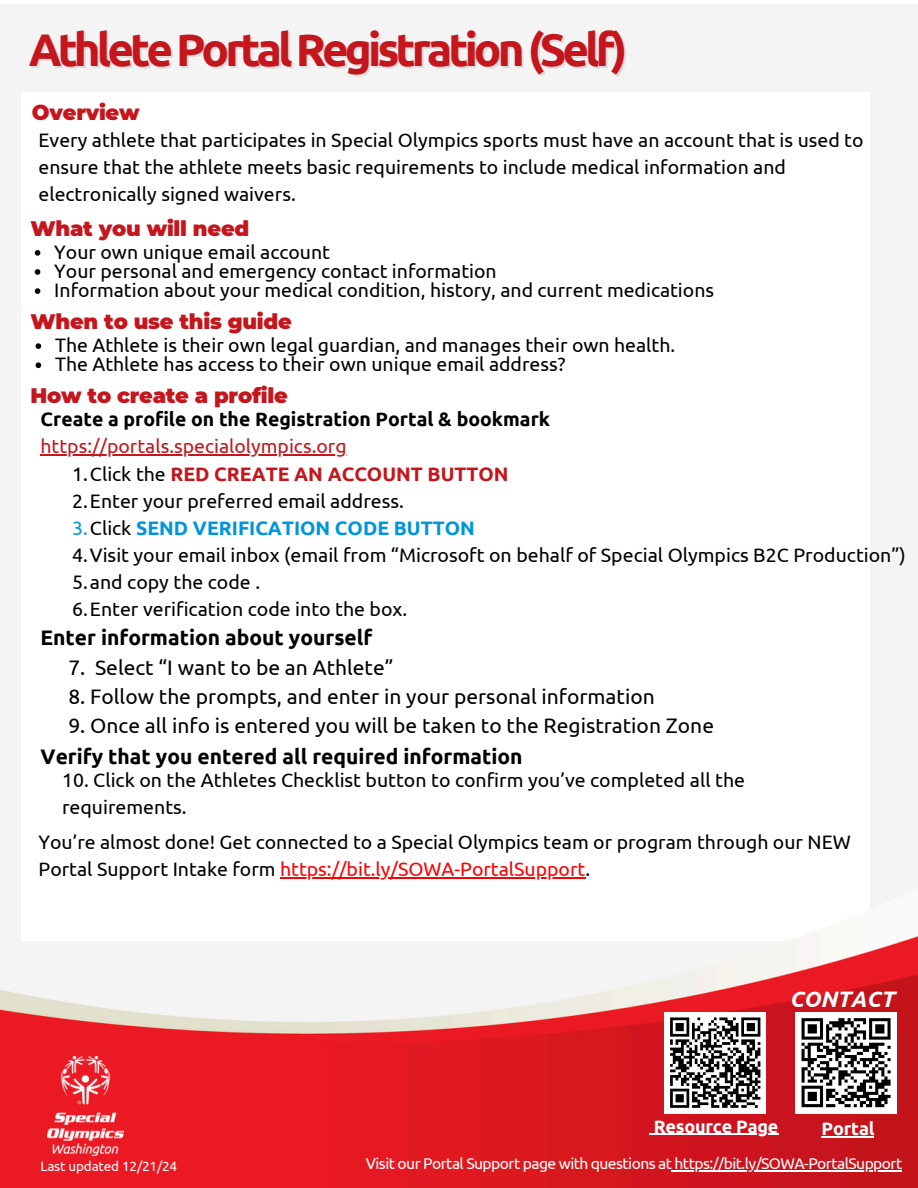
<style>
.page{position:relative;width:918px;height:1188px;background:#fff}
.page>*{position:absolute;margin:0;border:0;box-sizing:border-box;transform-origin:0 0}
.t1{font:700 45.75px "Ubuntu";letter-spacing:-.085em;color:#c4161c}
.t2{font:italic 700 22.35px "Ubuntu";color:#fff}
.t3{font:21px "Ubuntu";color:#000}
.t4{font:700 21px "Ubuntu";color:#000}
.t5{font:900 21px "Montserrat";letter-spacing:-.01em;color:#c4161c}
.t6{font:19.5px/27px "Ubuntu";color:#000}
.t7{font:700 19.5px "Ubuntu";color:#000}
.t8{font:19.5px "Ubuntu";color:#c4161c}
.t9{font:700 19.5px "Ubuntu";color:#c4161c}
.t10{font:700 19.5px "Ubuntu";color:#0095da}
.t11{font:700 18px "Ubuntu";letter-spacing:-.01em;color:#fff}
.t12{font:15.6px "Ubuntu";letter-spacing:-.035em;color:#fff}
.t13{font:13.5px "Ubuntu";letter-spacing:-.01em;color:#fff}
.s1{font-weight:400;color:#000}
.s2{font-weight:400}
.s3{color:#f00}
</style>
<div class="page">
<img style="left:0;top:4px;width:918px;height:1184px">
<img style="left:48px;top:1057px;width:75px;height:99px">
<hr style="left:41px;top:454px;width:306px;height:1px;background:#c4161c">
<svg style="left:35px;top:250px;width:5px;height:6px"></svg>
<svg style="left:35px;top:269px;width:5px;height:6px"></svg>
<svg style="left:35px;top:288px;width:5px;height:6px"></svg>
<svg style="left:36px;top:343px;width:5px;height:6px"></svg>
<svg style="left:36px;top:362px;width:5px;height:6px"></svg>
<hr style="left:280px;top:877px;width:305px;height:1px;background:#f00">
<div style="left:665px;top:1012px;width:101px;height:101px;background:#fff"></div>
<svg style="left:670px;top:1017px;width:91px;height:91px"></svg>
<div style="left:795px;top:1012px;width:102px;height:101px;background:#fff"></div>
<svg style="left:801px;top:1018px;width:90px;height:90px"></svg>
<hr style="left:654px;top:1134px;width:124px;height:1px;background:#fff">
<hr style="left:822px;top:1136px;width:52px;height:1px;background:#fff">
<hr style="left:672px;top:1170px;width:230px;height:2px;background:#fff">
<p class="t1" style="left:29px;top:23px;width:600px">AthletePortalRegistration(Self)</p>
<h3 class="t5" style="left:32px;top:100px;width:109px">Overview</h3>
<h6 class="t6" style="left:39px;top:126px;width:827px">Every athlete that participates in Special Olympics sports must have an account that is used to ensure that the athlete meets basic requirements to include medical information and electronically signed waivers.</h6>
<p class="t5" style="left:30px;top:215px;width:220px">What you will need</p>
<p class="t6" style="left:54px;top:238px;width:277px">Your own unique email account</p>
<p class="t6" style="left:54px;top:257px;width:444px">Your personal and emergency contact information</p>
<p class="t6" style="left:54px;top:277px;width:661px">Information about your medical condition, history, and current medications</p>
<h3 class="t5" style="left:30px;top:309px;width:263px">When to use this guide</h3>
<h4 class="t6" style="left:55px;top:332px;width:622px">The Athlete is their own legal guardian, and manages their own health.</h4>
<h3 class="t6" style="left:55px;top:351px;width:512px">The Athlete has access to their own unique email address?</h3>
<h6 class="t5" style="left:30px;top:382px;width:259px">How to create a profile</h6>
<h3 class="t7" style="left:41px;top:408px;width:511px">Create a profile on the Registration Portal &amp; bookmark</h3>
<p class="t8" style="left:41px;top:435px;width:308px">https://portals.specialolympics.org</p>
<p class="t9" style="left:72px;top:462px;width:438px"><span class="s1">1.Click the</span> RED CREATE AN ACCOUNT BUTTON</p>
<p class="t6" style="left:72px;top:487px;width:333px">2.Enter your preferred email address.</p>
<h3 class="t10" style="left:72px;top:516px;width:404px"><span class="s2">3.</span><span class="s1">Click</span> SEND VERIFICATION CODE BUTTON</h3>
<p class="t6" style="left:72px;top:541px;width:835px">4.Visit your email inbox (email from “Microsoft on behalf of Special Olympics B2C Production”)</p>
<p class="t6" style="left:72px;top:568px;width:189px">5.and copy the code .</p>
<h3 class="t6" style="left:72px;top:595px;width:337px">6.Enter verification code into the box.</h3>
<h6 class="t4" style="left:41px;top:626px;width:333px">Enter information about yourself</h6>
<p class="t3" style="left:68px;top:655px;width:327px">7. Select “I want to be an Athlete”</p>
<p class="t3" style="left:68px;top:685px;width:588px">8. Follow the prompts, and enter in your personal information</p>
<p class="t3" style="left:68px;top:714px;width:647px">9. Once all info is entered you will be taken to the Registration Zone</p>
<p class="t4" style="left:41px;top:744px;width:484px">Verify that you entered all required information</p>
<p class="t6" style="left:62px;top:766px;width:685px">10. Click on the Athletes Checklist button to confirm you’ve completed all the requirements.</p>
<p class="t6" style="left:39px;top:828px;width:814px">You’re almost done! Get connected to a Special Olympics team or program through our NEW<br>Portal Support Intake form <span class="s3">https://bit.ly/SOWA-PortalSupport</span>.</p>
<h1 class="t2" style="left:789px;top:986px;width:106px">CONTACT</h1>
<h5 class="t11" style="left:654px;top:1116px;width:126px">Resource Page</h5>
<h5 class="t11" style="left:822px;top:1118px;width:54px">Portal</h5>
<p class="t13" style="left:40px;top:1158px;width:138px">Last updated 12/21/24</p>
<p class="t12" style="left:366px;top:1155px;width:538px">Visit our Portal Support page with questions at https://bit.ly/SOWA-PortalSupport</p>
</div>
